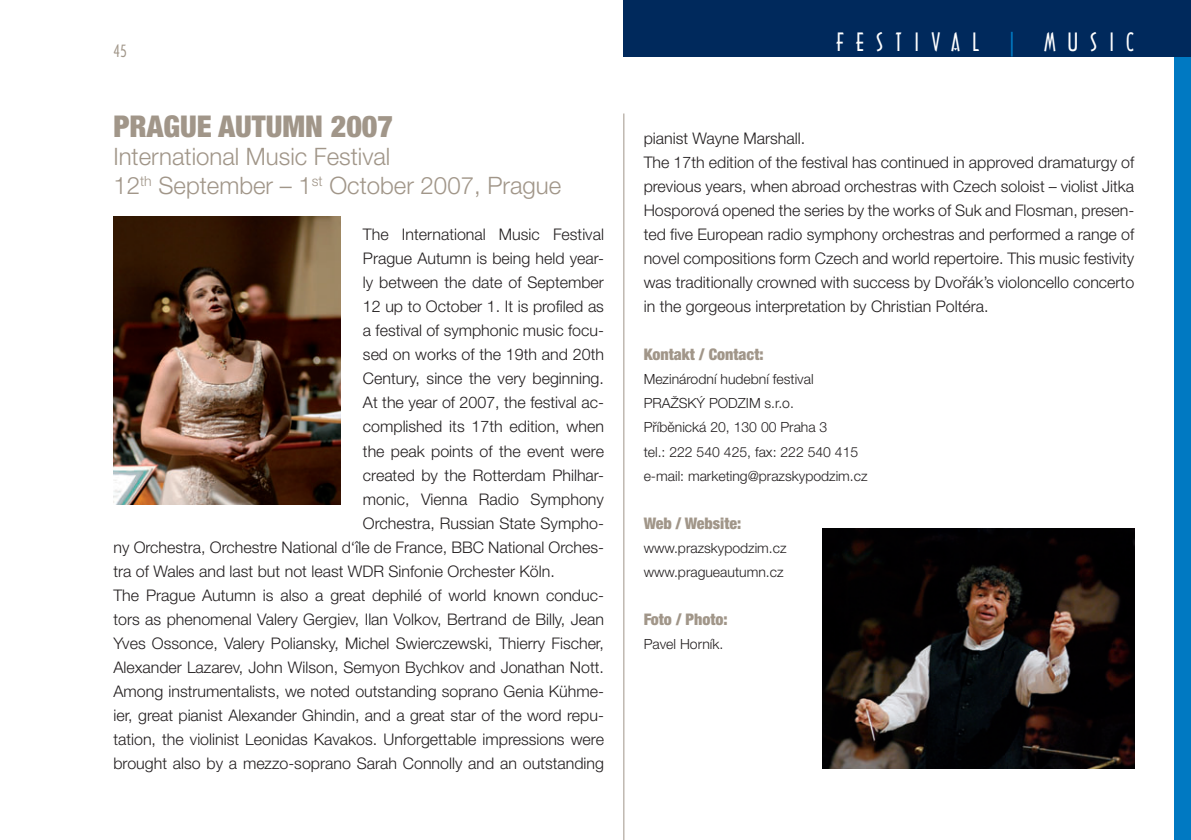
<style>
.page{position:relative;width:1191px;height:840px;background:#fff}
.page>*{position:absolute;margin:0;border:0;box-sizing:border-box;transform-origin:0 0}
.t1{font:900 condensed 30px "Helvetica Neue CE";color:#a19689}
.t2{font:300 24px/28.8px "Helvetica Neue CE";color:#a19689}
.t3{font:24px "Architecture CE";letter-spacing:.5em;color:#fff}
.t4{font:300 16px/24px "Helvetica Neue CE";color:#231f20}
.t5{font:900 condensed 16px "Helvetica Neue CE";color:#a19689}
.t6{font:16px "Architecture CE";color:#a19689}
.t7{font:300 14px/24px "Helvetica Neue CE";color:#231f20}
.s1{font-family:"Helvetica Neue"}
.s2{color:#0079c2}
</style>
<div class="page">
<div style="left:1174px;top:0;width:17px;height:839px;background:#0079c2"></div>
<div style="left:624px;top:0;width:567px;height:57px;background:#00295c"></div>
<hr style="left:623px;top:113px;width:1px;height:726px;background:#a19689">
<img style="left:113px;top:216px;width:227px;height:288px">
<img style="left:822px;top:528px;width:312px;height:240px">
<p class="t6" style="left:113px;top:43px;width:15px">45</p>
<h1 class="t1" style="left:113px;top:115px;width:281px">PRAGUE AUTUMN 2007</h1>
<h2 class="t2" style="left:113px;top:144px;width:449px">International Music Festival<br>12<sup>th</sup> September – 1<sup>st</sup> October 2007, Prague</h2>
<p class="t4" style="left:363px;top:224px;width:242px">The International Music Festival</p>
<p class="t4" style="left:363px;top:248px;width:242px">Prague Autumn is being held year-</p>
<p class="t4" style="left:363px;top:272px;width:242px">ly between the date of September</p>
<p class="t4" style="left:363px;top:296px;width:242px">12 up to October 1. It is profiled as</p>
<p class="t4" style="left:363px;top:320px;width:242px">a festival of symphonic music focu-</p>
<p class="t4" style="left:363px;top:344px;width:242px">sed on works of the 19th and 20th</p>
<p class="t4" style="left:363px;top:368px;width:242px">Century, since the very beginning.</p>
<p class="t4" style="left:363px;top:392px;width:242px">At the year of 2007, the festival ac-</p>
<p class="t4" style="left:363px;top:416px;width:242px">complished its 17th edition, when</p>
<p class="t4" style="left:363px;top:440px;width:242px">the peak points of the event were</p>
<p class="t4" style="left:363px;top:464px;width:242px">created by the Rotterdam Philhar-</p>
<p class="t4" style="left:363px;top:488px;width:242px">monic, Vienna Radio Symphony</p>
<p class="t4" style="left:363px;top:512px;width:242px">Orchestra, Russian State Sympho-</p>
<p class="t4" style="left:113px;top:536px;width:492px">ny Orchestra, Orchestre National d‘<span class="s1">î</span>le de France, BBC National Orches-</p>
<p class="t4" style="left:113px;top:560px;width:443px">tra of Wales and last but not least WDR Sinfonie Orchester Köln.</p>
<p class="t4" style="left:113px;top:584px;width:492px">The Prague Autumn is also a great dephilé of world known conduc-</p>
<p class="t4" style="left:113px;top:608px;width:492px">tors as phenomenal Valery Gergiev, Ilan Volkov, Bertrand de Billy, Jean</p>
<p class="t4" style="left:113px;top:632px;width:492px">Yves Ossonce, Valery Poliansky, Michel Swierczewski, Thierry Fischer,</p>
<p class="t4" style="left:113px;top:656px;width:492px">Alexander Lazarev, John Wilson, Semyon Bychkov and Jonathan Nott.</p>
<p class="t4" style="left:113px;top:680px;width:492px">Among instrumentalists, we noted outstanding soprano Genia Kühme-</p>
<p class="t4" style="left:113px;top:704px;width:492px">ier, great pianist Alexander Ghindin, and a great star of the word repu-</p>
<p class="t4" style="left:113px;top:728px;width:492px">tation, the violinist Leonidas Kavakos. Unforgettable impressions were</p>
<p class="t4" style="left:113px;top:752px;width:492px">brought also by a mezzo-soprano Sarah Connolly and an outstanding</p>
<h2 class="t3" style="left:836px;top:31px;width:300px">FESTIVAL <span class="s2">|</span> MUSIC</h2>
<p class="t4" style="left:643px;top:128px;width:492px">pianist Wayne Marshall.<br>The 17th edition of the festival has continued in approved dramaturgy of previous years, when abroad orchestras with Czech soloist – violist Jitka Hosporová opened the series by the works of Suk and Flosman, presen&shy;ted five European radio symphony orchestras and performed a range of novel compositions form Czech and world repertoire. This music festivity was traditionally crowned with success by Dvořák’s violoncello concerto in the gorgeous interpretation by Christian Poltéra.</p>
<p class="t5" style="left:643px;top:349px;width:121px">Kontakt / Contact:</p>
<p class="t7" style="left:643px;top:368px;width:225px">Mezinárodní hudební festival<br>PRAŽSKÝ PODZIM s.r.o.<br>Příběnická 20, 130 00 Praha 3<br>tel.: 222 540 425, fax: 222 540 415 e-mail: marketing@prazskypodzim.cz</p>
<p class="t5" style="left:643px;top:517px;width:99px">Web / Website:</p>
<p class="t7" style="left:643px;top:536px;width:144px">www.prazskypodzim.cz www.pragueautumn.cz</p>
<p class="t5" style="left:643px;top:613px;width:85px">Foto / Photo:</p>
<p class="t7" style="left:643px;top:632px;width:81px">Pavel Horník.</p>
</div>
